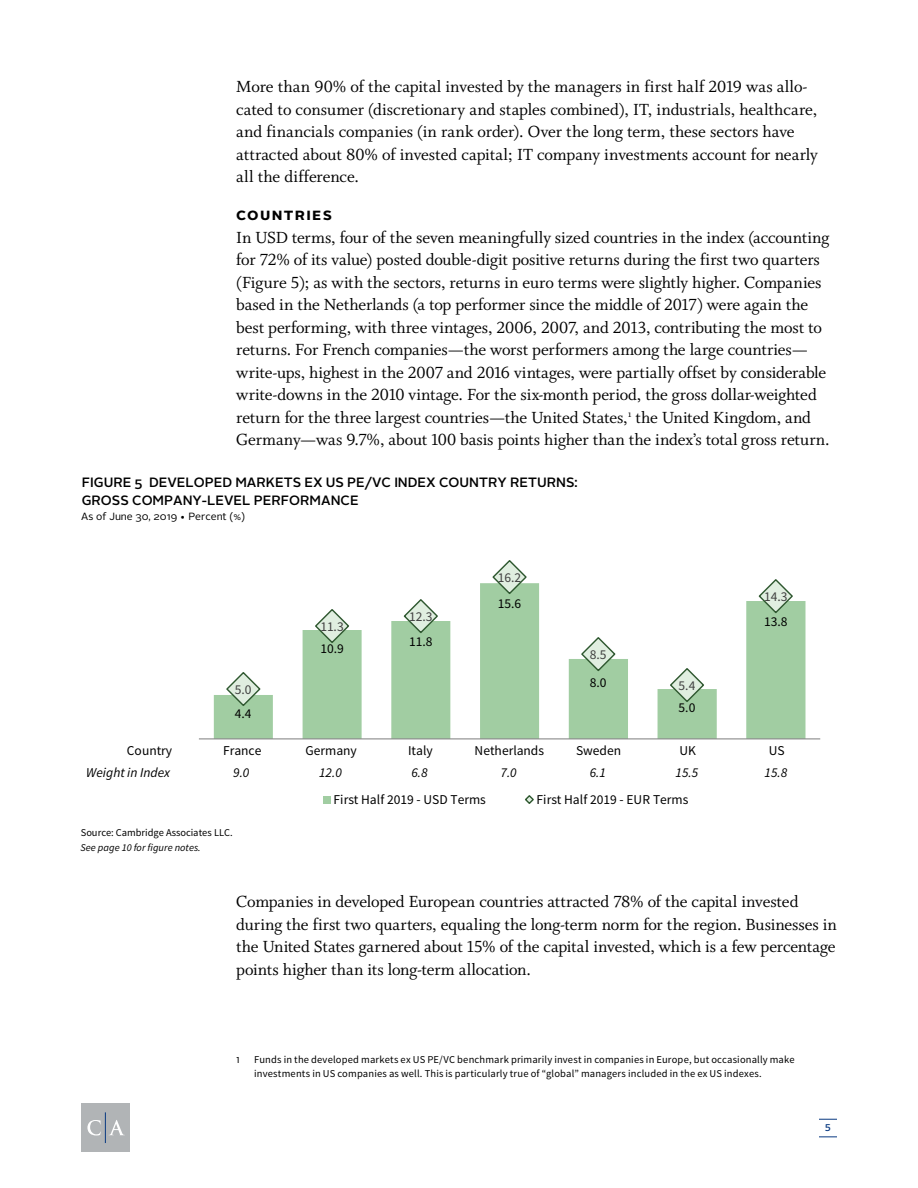
<style>
.page{position:relative;width:918px;height:1188px;background:#fff}
.page>*{position:absolute;margin:0;border:0;box-sizing:border-box;transform-origin:0 0}
.t1{font:18px/22.5px "Whitman";letter-spacing:-.005em;color:#000}
.t2{font:700 16.5px "Alright Sans";letter-spacing:.075em;color:#000}
.t3{font:13.5px "Source Sans Pro";color:#000}
.t4{font:500 13.5px/17.7px "Alright Sans";color:#000}
.t5{font:italic 13.5px "Source Sans Pro";color:#000}
.t6{font:13.5px "Source Sans Pro";color:#404040}
.t7{font:10.5px/13.5px "Source Sans Pro";letter-spacing:.015em;color:#000}
.t8{font:10.5px "Source Sans Pro";letter-spacing:-.005em;color:#000}
.t9{font:10.5px "Alright Sans";letter-spacing:-.005em;color:#000}
.t10{font:italic 10.5px "Source Sans Pro";color:#000}
.t11{font:500 9.75px "Alright Sans";color:#083981}
</style>
<div class="page">
<svg style="left:214px;top:583px;width:591px;height:155px"></svg>
<hr style="left:199px;top:738px;width:621px;height:1px;background:#868686">
<svg style="left:225px;top:671px;width:37px;height:36px"></svg>
<svg style="left:314px;top:608px;width:37px;height:36px"></svg>
<svg style="left:402px;top:598px;width:37px;height:37px"></svg>
<svg style="left:491px;top:560px;width:37px;height:35px"></svg>
<svg style="left:580px;top:636px;width:37px;height:37px"></svg>
<svg style="left:669px;top:667px;width:36px;height:36px"></svg>
<svg style="left:757px;top:579px;width:37px;height:36px"></svg>
<div style="left:323px;top:796px;width:7px;height:7px;background:#a1cda2"></div>
<svg style="left:525px;top:795px;width:9px;height:9px"></svg>
<div style="left:81px;top:1103px;width:49px;height:49px;background:#b1b4b6"></div>
<svg style="left:87px;top:1120px;width:14px;height:16px"></svg>
<svg style="left:109px;top:1120px;width:15px;height:15px"></svg>
<hr style="left:105px;top:1112px;width:1px;height:31px;background:#083981">
<svg style="left:819px;top:1119px;width:18px;height:1px"></svg>
<svg style="left:819px;top:1137px;width:18px;height:1px"></svg>
<p class="t1" style="left:236px;top:76px;width:583px">More than 90% of the capital invested by the managers in first half 2019 was allo&shy;cated to consumer (discretionary and staples combined), IT, industrials, healthcare, and financials companies (in rank order). Over the long term, these sectors have attracted about 80% of invested capital; IT company investments account for nearly all the difference.</p>
<p class="t2" style="left:236px;top:203px;width:97px">countries</p>
<p class="t1" style="left:236px;top:226px;width:595px">In USD terms, four of the seven meaningfully sized countries in the index (accounting for 72% of its value) posted double-digit positive returns during the first two quarters (Figure 5); as with the sectors, returns in euro terms were slightly higher. Companies based in the Netherlands (a top performer since the middle of 2017) were again the best performing, with three vintages, 2006, 2007, and 2013, contributing the most to returns. For French companies—the worst performers among the large countries— write-ups, highest in the 2007 and 2016 vintages, were partially offset by considerable write-downs in the 2010 vintage. For the six-month period, the gross dollar-weighted return for the three largest countries—the United States,<sup>1</sup> the United Kingdom, and Germany—was 9.7%, about 100 basis points higher than the index’s total gross return.</p>
<p class="t4" style="left:82px;top:474px;width:497px">FIGURE 5 DEVELOPED MARKETS EX US PE/VC INDEX COUNTRY RETURNS:<br>GROSS COMPANY-LEVEL PERFORMANCE</p>
<p class="t9" style="left:81px;top:509px;width:165px">As of June 30, 2019 • Percent (%)</p>
<p class="t6" style="left:235px;top:681px;width:18px">5.0</p>
<p class="t3" style="left:235px;top:705px;width:18px">4.4</p>
<p class="t6" style="left:320px;top:618px;width:25px">11.3</p>
<p class="t3" style="left:320px;top:640px;width:25px">10.9</p>
<p class="t6" style="left:409px;top:608px;width:25px">12.3</p>
<p class="t3" style="left:409px;top:633px;width:25px">11.8</p>
<p class="t6" style="left:498px;top:569px;width:25px">16.2</p>
<p class="t3" style="left:498px;top:595px;width:25px">15.6</p>
<p class="t6" style="left:590px;top:646px;width:18px">8.5</p>
<p class="t3" style="left:590px;top:674px;width:18px">8.0</p>
<p class="t6" style="left:679px;top:677px;width:18px">5.4</p>
<p class="t3" style="left:679px;top:699px;width:18px">5.0</p>
<p class="t6" style="left:764px;top:588px;width:25px">14.3</p>
<p class="t3" style="left:764px;top:613px;width:25px">13.8</p>
<p class="t3" style="left:127px;top:742px;width:47px">Country</p>
<p class="t5" style="left:86px;top:764px;width:85px">Weight in Index</p>
<p class="t3" style="left:223px;top:742px;width:40px">France</p>
<p class="t3" style="left:306px;top:742px;width:53px">Germany</p>
<p class="t3" style="left:408px;top:742px;width:26px">Italy</p>
<p class="t3" style="left:475px;top:742px;width:71px">Netherlands</p>
<p class="t3" style="left:576px;top:742px;width:47px">Sweden</p>
<p class="t3" style="left:680px;top:742px;width:18px">UK</p>
<p class="t3" style="left:769px;top:742px;width:17px">US</p>
<p class="t5" style="left:233px;top:765px;width:18px">9.0</p>
<p class="t5" style="left:319px;top:765px;width:24px">12.0</p>
<p class="t5" style="left:411px;top:765px;width:18px">6.8</p>
<p class="t5" style="left:501px;top:765px;width:18px">7.0</p>
<p class="t5" style="left:590px;top:765px;width:18px">6.1</p>
<p class="t5" style="left:676px;top:765px;width:24px">15.5</p>
<p class="t5" style="left:765px;top:765px;width:24px">15.8</p>
<p class="t3" style="left:334px;top:791px;width:154px">First Half 2019 - USD Terms</p>
<p class="t3" style="left:537px;top:791px;width:153px">First Half 2019 - EUR Terms</p>
<p class="t8" style="left:81px;top:826px;width:153px">Source: Cambridge Associates LLC.</p>
<p class="t10" style="left:81px;top:841px;width:122px">See page 10 for figure notes.</p>
<p class="t1" style="left:236px;top:891px;width:602px">Companies in developed European countries attracted 78% of the capital invested during the first two quarters, equaling the long-term norm for the region. Businesses in the United States garnered about 15% of the capital invested, which is a few percentage points higher than its long-term allocation.</p>
<p class="t7" style="left:236px;top:1053px;width:5px">1</p>
<p class="t7" style="left:254px;top:1053px;width:542px">Funds in the developed markets ex US PE/VC benchmark primarily invest in companies in Europe, but occasionally make investments in US companies as well. This is particularly true of “global” managers included in the ex US indexes.</p>
<p class="t11" style="left:825px;top:1121px;width:8px">5</p>
</div>
